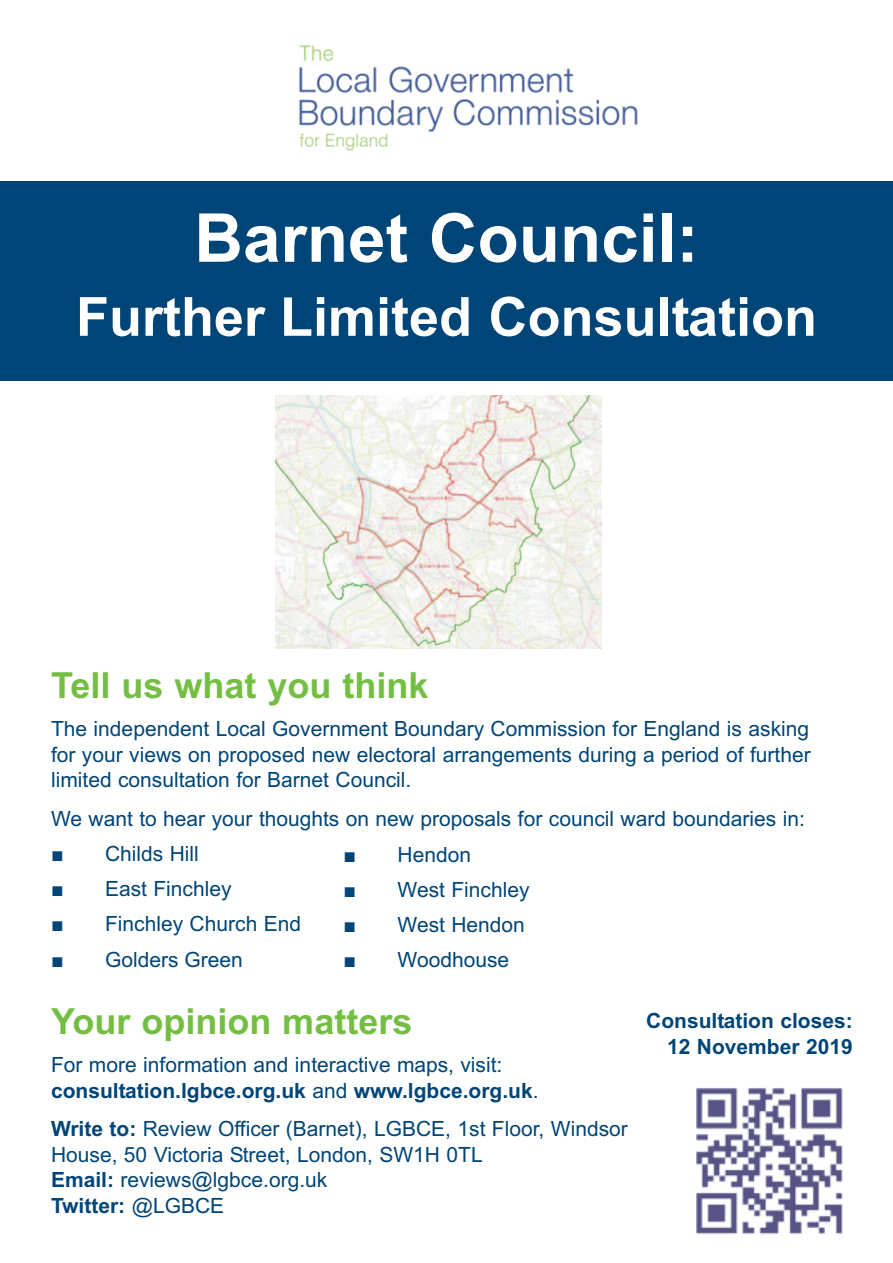
<style>
.page{position:relative;width:893px;height:1263px;background:#fff}
.page>*{position:absolute;margin:0;border:0;box-sizing:border-box;transform-origin:0 0}
.t1{font:700 67.5px "Arial";color:#fff}
.t2{font:700 54px "Arial";color:#fff}
.t3{font:700 36px "Arial";color:#74bf43}
.t4{font:21px/25.5px "Arial";color:#004577}
.t5{font:700 21px/25.5px "Arial";color:#004577;text-align:right}
.s1{font-weight:700}
</style>
<div class="page">
<div style="left:0;top:181px;width:893px;height:200px;background:#004577"></div>
<img style="left:299px;top:45px;width:339px;height:106px">
<img style="left:696px;top:1088px;width:147px;height:147px">
<img style="left:276px;top:396px;width:326px;height:253px">
<h1 class="t1" style="left:194px;top:199px;width:506px">Barnet Council:</h1>
<h2 class="t2" style="left:76px;top:286px;width:742px">Further Limited Consultation</h2>
<h3 class="t3" style="left:51px;top:665px;width:379px">Tell us what you think</h3>
<p class="t4" style="left:51px;top:716px;width:761px;text-align:justify">The independent Local Government Boundary Commission for England is asking for your views on proposed new electoral arrangements during a period of further limited consultation for Barnet Council.</p>
<p class="t4" style="left:51px;top:806px;width:755px">We want to hear your thoughts on new proposals for council ward boundaries in:</p>
<p class="t4" style="left:51px;top:841px;width:149px">■ Childs Hill</p>
<p class="t4" style="left:51px;top:876px;width:182px">■ East Finchley</p>
<p class="t4" style="left:51px;top:911px;width:252px">■ Finchley Church End</p>
<p class="t4" style="left:51px;top:947px;width:193px">■ Golders Green</p>
<p class="t4" style="left:344px;top:841px;width:129px">■ Hendon</p>
<p class="t4" style="left:344px;top:877px;width:188px">■ West Finchley</p>
<p class="t4" style="left:344px;top:912px;width:183px">■ West Hendon</p>
<p class="t4" style="left:344px;top:947px;width:167px">■ Woodhouse</p>
<h3 class="t3" style="left:51px;top:1001px;width:363px">Your opinion matters</h3>
<p class="t4" style="left:51px;top:1052px;width:489px">For more information and interactive maps, visit: <span class="s1">consultation.lgbce.org.uk</span> and <span class="s1">www.lgbce.org.uk</span>.</p>
<p class="t4" style="left:51px;top:1116px;width:578px"><span class="s1">Write to:</span> Review Officer (Barnet), LGBCE, 1st Floor, Windsor House, 50 Victoria Street, London, SW1H 0TL<br><span class="s1">Email:</span> reviews@lgbce.org.uk<br><span class="s1">Twitter:</span> @LGBCE</p>
<p class="t5" style="left:646px;top:1008px;width:208px">Consultation closes:<br>12 November 2019</p>
</div>
